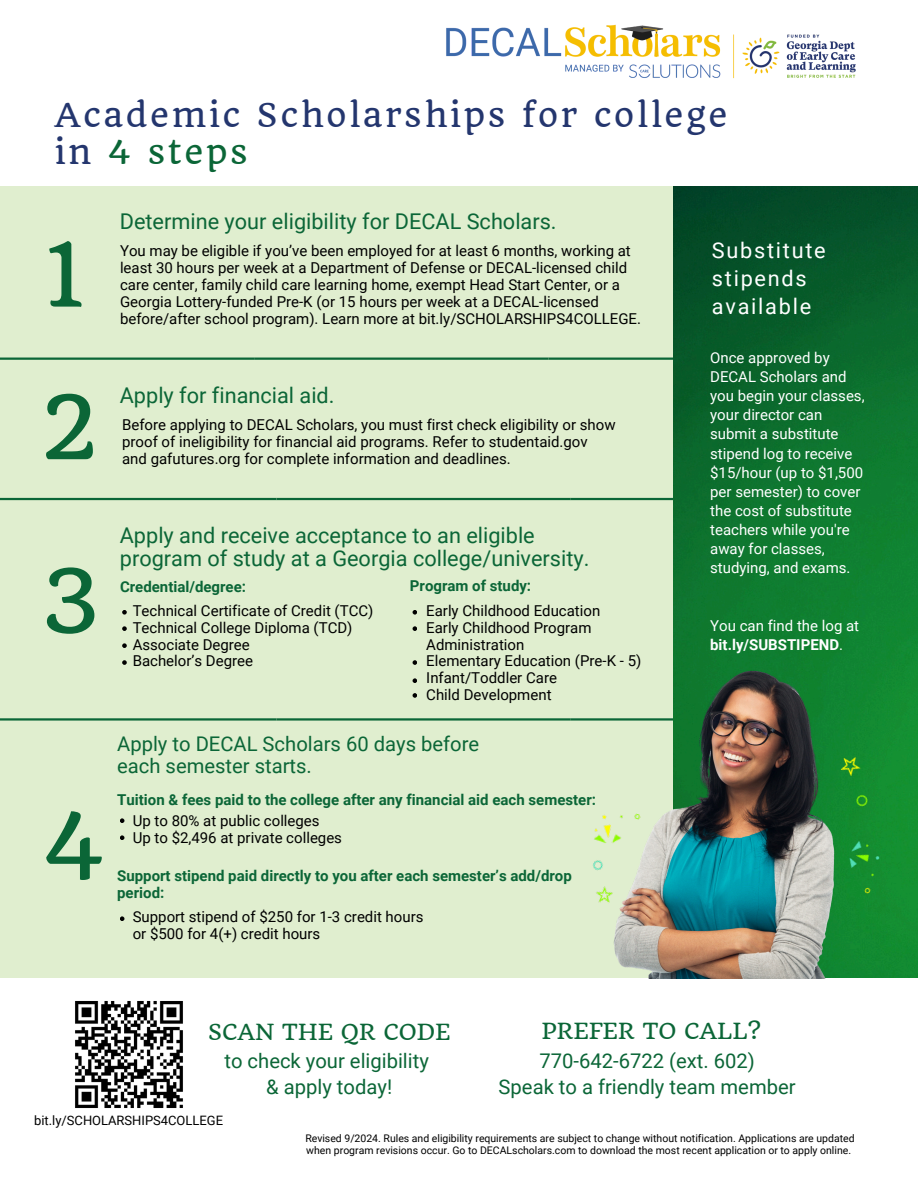
<style>
.page{position:relative;width:918px;height:1188px;background:#fff}
.page>*{position:absolute;margin:0;border:0;box-sizing:border-box;transform-origin:0 0}
.t1{font:87px "Quando";color:#0b6637}
.t2{font:32.25px/37.2px "Quando";letter-spacing:.08em;color:#24366e}
.t3{font:21.75px/23.7px "Roboto";color:#0b6637}
.t4{font:21.75px/28.2px "Roboto";letter-spacing:.08em;color:#fff}
.t5{font:21.75px "Quando";color:#0b6637}
.t6{font:20.25px/25.8px "Roboto";color:#0b6637;text-align:center}
.t7{font:15px/16.8px "Roboto";color:#000}
.t8{font:15px/19.2px "Roboto";color:#fff}
.t9{font:700 15px/16.8px "Roboto";color:#0b6637}
.t10{font:13.05px "Roboto";color:#000}
.t11{font:10.5px/11.4px "Roboto";color:#000}
.s1{color:#0b6637}
.s2{font-weight:700}
</style>
<div class="page">
<div style="left:0;top:186px;width:770px;height:792px;background:#e0eecf"></div>
<img style="left:594px;top:828px;width:4px;height:13px">
<hr style="left:0;top:358px;width:255px;height:2px;background:#0b6637">
<hr style="left:255px;top:358px;width:294px;height:2px;background:#0b6637">
<hr style="left:549px;top:358px;width:293px;height:2px;background:#0b6637">
<hr style="left:0;top:498px;width:276px;height:2px;background:#0b6637">
<hr style="left:276px;top:498px;width:294px;height:2px;background:#0b6637">
<hr style="left:570px;top:498px;width:294px;height:2px;background:#0b6637">
<hr style="left:0;top:718px;width:276px;height:3px;background:#0b6637">
<hr style="left:276px;top:718px;width:294px;height:3px;background:#0b6637">
<hr style="left:570px;top:718px;width:294px;height:3px;background:#0b6637">
<img style="left:674px;top:187px;width:244px;height:791px">
<div style="left:855px;top:742px;width:41px;height:83px;background:#148e32"></div>
<div style="left:855px;top:825px;width:54px;height:86px;background:#148e31"></div>
<img style="left:598px;top:659px;width:257px;height:319px">
<svg style="left:120px;top:818px;width:4px;height:5px"></svg>
<svg style="left:120px;top:835px;width:4px;height:5px"></svg>
<svg style="left:120px;top:916px;width:4px;height:5px"></svg>
<svg style="left:122px;top:610px;width:5px;height:5px"></svg>
<svg style="left:122px;top:626px;width:5px;height:5px"></svg>
<svg style="left:122px;top:643px;width:5px;height:5px"></svg>
<svg style="left:122px;top:660px;width:5px;height:5px"></svg>
<svg style="left:413px;top:610px;width:4px;height:5px"></svg>
<svg style="left:413px;top:626px;width:4px;height:5px"></svg>
<svg style="left:413px;top:660px;width:4px;height:5px"></svg>
<svg style="left:413px;top:678px;width:4px;height:5px"></svg>
<svg style="left:413px;top:693px;width:4px;height:5px"></svg>
<img style="left:593px;top:847px;width:46px;height:72px">
<img style="left:75px;top:1001px;width:108px;height:107px">
<img style="left:446px;top:24px;width:410px;height:55px">
<p class="t2" style="left:54px;top:96px;width:675px">Academic Scholarships for college in <span class="s1">4 steps</span></p>
<h5 class="t1" style="left:43px;top:220px;width:45px">1</h5>
<h4 class="t3" style="left:120px;top:210px;width:438px">Determine your eligibility for DECAL Scholars.</h4>
<p class="t7" style="left:120px;top:243px;width:523px">You may be eligible if you’ve been employed for at least 6 months, working at least 30 hours per week at a Department of Defense or DECAL-licensed child care center, family child care learning home, exempt Head Start Center, or a Georgia Lottery-funded Pre-K (or 15 hours per week at a DECAL-licensed before/after school program). Learn more at bit.ly/SCHOLARSHIPS4COLLEGE.</p>
<h4 class="t1" style="left:40px;top:373px;width:61px">2</h4>
<p class="t3" style="left:120px;top:384px;width:216px">Apply for financial aid.</p>
<p class="t7" style="left:122px;top:416px;width:495px">Before applying to DECAL Scholars, you must first check eligibility or show proof of ineligibility for financial aid programs. Refer to studentaid.gov</p>
<p class="t7" style="left:122px;top:450px;width:390px">and gafutures.org for complete information and deadlines.</p>
<h4 class="t1" style="left:40px;top:547px;width:63px">3</h4>
<h5 class="t1" style="left:43px;top:792px;width:64px">4</h5>
<h4 class="t3" style="left:120px;top:523px;width:471px">Apply and receive acceptance to an eligible program of study at a Georgia college/university.</h4>
<h1 class="t9" style="left:120px;top:578px;width:128px">Credential/degree:</h1>
<p class="t9" style="left:410px;top:578px;width:123px">Program of study:</p>
<h5 class="t7" style="left:133px;top:602px;width:242px">Technical Certificate of Credit (TCC)<br>Technical College Diploma (TCD)<br>Associate Degree</h5>
<p class="t7" style="left:133px;top:653px;width:122px">Bachelor’s Degree</p>
<h2 class="t7" style="left:426px;top:602px;width:217px">Early Childhood Education<br>Early Childhood Program<br>Administration<br>Elementary Education (Pre-K - 5)<br>Infant/Toddler Care<br>Child Development</h2>
<h3 class="t6" style="left:117px;top:732px;width:364px;line-height:22.5px;text-align:left">Apply to DECAL Scholars 60 days before each semester starts.</h3>
<p class="t9" style="left:117px;top:791px;width:480px">Tuition &amp; fees paid to the college after any financial aid each semester:</p>
<h6 class="t7" style="left:133px;top:813px;width:211px">Up to 80% at public colleges<br>Up to $2,496 at private colleges</h6>
<p class="t9" style="left:117px;top:867px;width:456px">Support stipend paid directly to you after each semester’s add/drop period:</p>
<h2 class="t7" style="left:133px;top:909px;width:292px">Support stipend of $250 for 1-3 credit hours</h2>
<h3 class="t7" style="left:133px;top:926px;width:189px">or $500 for 4(+) credit hours</h3>
<h3 class="t4" style="left:712px;top:236px;width:115px">Substitute stipends available</h3>
<p class="t8" style="left:710px;top:348px;width:156px">Once approved by<br>DECAL Scholars and you begin your classes, your director can submit a substitute stipend log to receive $15/hour (up to $1,500 per semester) to cover the cost of substitute teachers while you're away for classes, studying, and exams.</p>
<p class="t8" style="left:710px;top:616px;width:150px">You can find the log at <span class="s2">bit.ly/SUBSTIPEND</span>.</p>
<p class="t5" style="left:208px;top:1018px;width:244px">SCAN THE QR CODE</p>
<h3 class="t6" style="left:224px;top:1048px;width:206px">to check your eligibility &amp; apply today!</h3>
<p class="t5" style="left:541px;top:1017px;width:221px">PREFER TO CALL?</p>
<p class="t6" style="left:499px;top:1048px;width:298px">770-642-6722 (ext. 602)<br>Speak to a friendly team member</p>
<h5 class="t10" style="left:34px;top:1113px;width:190px">bit.ly/SCHOLARSHIPS4COLLEGE</h5>
<p class="t11" style="left:305px;top:1133px;width:551px">Revised 9/2024. Rules and eligibility requirements are subject to change without notification. Applications are updated when program revisions occur. Go to DECALscholars.com to download the most recent application or to apply online.</p>
</div>
